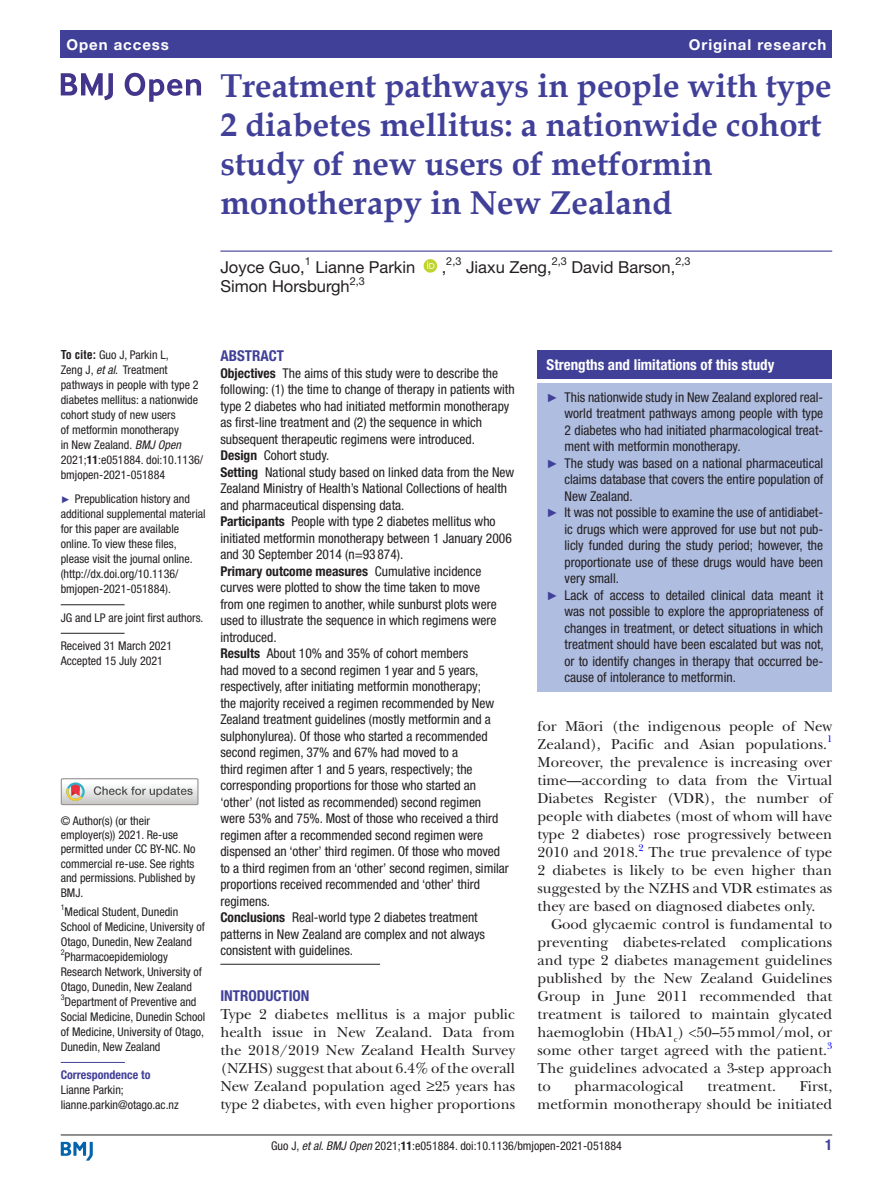
<style>
.page{position:relative;width:893px;height:1191px;background:#fff}
.page>*{position:absolute;margin:0;border:0;box-sizing:border-box;transform-origin:0 0}
.t1{font:700 33px/39px "Book Antiqua";color:#414099}
.t2{font:16.5px "Helvetica Neue LT Std";color:#231f20}
.t3{font:15px/18px "New Baskerville";color:#231f20;text-align:justify}
.t4{font:700 condensed 15px "Helvetica Neue LT Std";color:#fff}
.t5{font:700 15px "Helvetica Neue LT Std";letter-spacing:.065em;color:#fff}
.t6{font:700 condensed 15px "Helvetica Neue LT Std";color:#414099}
.t7{font:condensed 13.5px/16.5px "Helvetica Neue LT Std";color:#231f20}
.t8{font:condensed 12px/15px "Helvetica Neue LT Std";color:#231f20}
.t9{font:700 condensed 12px "Helvetica Neue LT Std";color:#414099}
.t10{font:10.95px "Helvetica Neue LT Std";color:#231f20}
.t11{font:9.9px "New Baskerville";color:#00f}
.t12{font:condensed 7.95px "Helvetica Neue LT Std";color:#231f20}
.s1{font-family:"Helvetica LT Std";font-weight:700}
.s2{font-style:italic}
.s3{font-weight:700}
.s4{font-family:"Arial";font-stretch:normal;font-size:9.75px;color:#414099}
.s5{font-family:"Arial";font-stretch:normal;font-size:12px;color:#414099}
.s6{font-family:"Times New Roman"}
</style>
<div class="page">
<hr style="left:61px;top:1134px;width:771px;height:1px;background:#231f20">
<svg style="left:61px;top:1141px;width:32px;height:19px"></svg>
<div style="left:61px;top:31px;width:771px;height:27px;background:#414099"></div>
<hr style="left:220px;top:250px;width:612px;height:2px;background:#414099">
<svg style="left:424px;top:259px;width:13px;height:14px"></svg>
<hr style="left:61px;top:604px;width:64px;height:1px;background:#231f20">
<hr style="left:61px;top:633px;width:64px;height:1px;background:#231f20">
<hr style="left:61px;top:1062px;width:64px;height:1px;background:#414099">
<svg style="left:61px;top:73px;width:52px;height:27px"></svg>
<svg style="left:125px;top:73px;width:76px;height:29px"></svg>
<div style="left:61px;top:778px;width:138px;height:27px;border:1px solid #969090"></div>
<svg style="left:61px;top:778px;width:137px;height:26px"></svg>
<hr style="left:220px;top:964px;width:160px;height:1px;background:#231f20">
<div style="left:538px;top:350px;width:294px;height:29px;background:#414099"></div>
<div style="left:538px;top:383px;width:294px;height:308px;background:#afbde1"></div>
<p class="t5" style="left:66px;top:35px;width:104px">Open access</p>
<p class="t5" style="left:689px;top:35px;width:139px">Original research</p>
<h1 class="t1" style="left:220px;top:66px;width:613px">Treatment pathways in people with type 2 diabetes mellitus: a nationwide cohort study of new users of metformin monotherapy in New Zealand</h1>
<p class="t2" style="left:220px;top:257px;width:86px">Joyce Guo,</p>
<p class="t10" style="left:305px;top:255px;width:8px">1</p>
<p class="t2" style="left:315px;top:257px;width:101px">Lianne Parkin</p>
<p class="t10" style="left:446px;top:255px;width:17px">2,3</p>
<p class="t2" style="left:466px;top:257px;width:87px">Jiaxu Zeng,</p>
<p class="t10" style="left:552px;top:255px;width:17px">2,3</p>
<p class="t2" style="left:571px;top:257px;width:105px">David Barson,</p>
<p class="t10" style="left:675px;top:255px;width:17px">2,3</p>
<p class="t2" style="left:442px;top:257px;width:6px">,</p>
<p class="t2" style="left:220px;top:276px;width:131px">Simon Horsburgh</p>
<p class="t10" style="left:350px;top:274px;width:17px">2,3</p>
<p class="t8" style="left:61px;top:347px;width:144px"><span class="s1">To cite:</span> Guo J, Parkin L,<br>Zeng J, <span class="s2">et al</span>. Treatment pathways in people with type 2 diabetes mellitus: a nationwide cohort study of new users<br>of metformin monotherapy<br>in New Zealand. <span class="s2">BMJ Open<br></span>2021;<span class="s3">11</span>:e051884. doi:10.1136/ bmjopen-2021-051884</p>
<p class="t8" style="left:61px;top:491px;width:146px"><span class="s4">►</span> Prepublication history and additional supplemental material for this paper are available online. To view these files, please visit the journal online. (http://dx.doi.org/10.1136/ bmjopen-2021-051884).</p>
<p class="t8" style="left:61px;top:610px;width:144px">JG and LP are joint first authors.</p>
<p class="t8" style="left:61px;top:638px;width:113px">Received 31 March 2021<br>Accepted 15 July 2021</p>
<p class="t8" style="left:61px;top:813px;width:136px;line-height:14.4px">© Author(s) (or their employer(s)) 2021. Re-use permitted under CC BY-NC. No commercial re-use. See rights and permissions. Published by<br>BMJ.</p>
<p class="t12" style="left:61px;top:903px;width:5px">1</p>
<p class="t8" style="left:61px;top:904px;width:146px;text-indent:4px">Medical Student, Dunedin<br>School of Medicine, University of<br>Otago, Dunedin, New Zealand</p>
<p class="t12" style="left:61px;top:948px;width:5px">2</p>
<p class="t8" style="left:61px;top:949px;width:146px;text-indent:4px">Pharmacoepidemiology<br>Research Network, University of<br>Otago, Dunedin, New Zealand<br><sup>3</sup>Department of Preventive and<br>Social Medicine, Dunedin School of Medicine, University of Otago,<br>Dunedin, New Zealand</p>
<p class="t9" style="left:61px;top:1067px;width:91px">Correspondence to</p>
<p class="t8" style="left:61px;top:1082px;width:120px">Lianne Parkin; lianne.parkin@otago.ac.nz</p>
<p class="t6" style="left:220px;top:347px;width:65px">ABSTRACT</p>
<p class="t7" style="left:220px;top:364px;width:296px"><span class="s3">Objectives</span> The aims of this study were to describe the following: (1) the time to change of therapy in patients with type 2 diabetes who had initiated metformin monotherapy as first-line treatment and (2) the sequence in which subsequent therapeutic regimens were introduced.<br><span class="s3">Design</span> Cohort study.<br><span class="s3">Setting</span> National study based on linked data from the New Zealand Ministry of Health’s National Collections of health and pharmaceutical dispensing data.<br><span class="s3">Participants</span> People with type 2 diabetes mellitus who initiated metformin monotherapy between 1 January 2006 and 30 September 2014 (n=93 874).<br><span class="s3">Primary outcome measures</span> Cumulative incidence curves were plotted to show the time taken to move<br>from one regimen to another, while sunburst plots were used to illustrate the sequence in which regimens were introduced.<br><span class="s3">Results</span> About 10% and 35% of cohort members<br>had moved to a second regimen 1 year and 5 years, respectively, after initiating metformin monotherapy;<br>the majority received a regimen recommended by New Zealand treatment guidelines (mostly metformin and a sulphonylurea). Of those who started a recommended second regimen, 37% and 67% had moved to a<br>third regimen after 1 and 5 years, respectively; the corresponding proportions for those who started an<br>‘other’ (not listed as recommended) second regimen<br>were 53% and 75%. Most of those who received a third regimen after a recommended second regimen were dispensed an ‘other’ third regimen. Of those who moved<br>to a third regimen from an ‘other’ second regimen, similar proportions received recommended and ‘other’ third regimens.<br><span class="s3">Conclusions</span> Real-world type 2 diabetes treatment patterns in New Zealand are complex and not always consistent with guidelines.</p>
<p class="t6" style="left:220px;top:987px;width:91px">INTRODUCTION</p>
<p class="t3" style="left:220px;top:1005px;width:296px">Type 2 diabetes mellitus is a major public health issue in New Zealand. Data from the 2018/2019 New Zealand Health Survey (NZHS) suggest that about 6.4% of the overall New Zealand population aged ≥25 years has type 2 diabetes, with even higher proportions</p>
<p class="t4" style="left:547px;top:356px;width:229px">Strengths and limitations of this study</p>
<p class="t7" style="left:547px;top:389px;width:278px"><span class="s5">►</span> This nationwide study in New Zealand explored real-</p>
<p class="t7" style="left:565px;top:405px;width:260px">world treatment pathways among people with type</p>
<p class="t7" style="left:565px;top:422px;width:260px">2 diabetes who had initiated pharmacological treat-</p>
<p class="t7" style="left:565px;top:438px;width:178px">ment with metformin monotherapy.</p>
<p class="t7" style="left:547px;top:455px;width:278px"><span class="s5">►</span> The study was based on a national pharmaceutical</p>
<p class="t7" style="left:565px;top:471px;width:260px">claims database that covers the entire population of</p>
<p class="t7" style="left:565px;top:488px;width:70px">New Zealand.</p>
<p class="t7" style="left:547px;top:504px;width:278px"><span class="s5">►</span> It was not possible to examine the use of antidiabet-</p>
<p class="t7" style="left:565px;top:521px;width:260px">ic drugs which were approved for use but not pub-</p>
<p class="t7" style="left:565px;top:537px;width:260px">licly funded during the study period; however, the</p>
<p class="t7" style="left:565px;top:554px;width:260px">proportionate use of these drugs would have been</p>
<p class="t7" style="left:565px;top:570px;width:56px">very small.</p>
<p class="t7" style="left:547px;top:587px;width:278px"><span class="s5">►</span> Lack of access to detailed clinical data meant it</p>
<p class="t7" style="left:565px;top:603px;width:260px">was not possible to explore the appropriateness of</p>
<p class="t7" style="left:565px;top:620px;width:260px">changes in treatment, or detect situations in which</p>
<p class="t7" style="left:565px;top:636px;width:261px">treatment should have been escalated but was not,</p>
<p class="t7" style="left:565px;top:653px;width:260px">or to identify changes in therapy that occurred be-</p>
<p class="t7" style="left:565px;top:669px;width:173px">cause of intolerance to metformin.</p>
<p class="t3" style="left:538px;top:717px;width:296px">for M<span class="s6">ā</span>ori (the indigenous people of New<br>Zealand), Pacific and Asian populations.</p>
<p class="t11" style="left:827px;top:733px;width:7px">1</p>
<p class="t3" style="left:538px;top:753px;width:296px">Moreover, the prevalence is increasing over time—according to data from the Virtual Diabetes Register (VDR), the number of people with diabetes (most of whom will have type 2 diabetes) rose progressively between 2010 and 2018.</p>
<p class="t11" style="left:638px;top:841px;width:7px">2</p>
<p class="t3" style="left:538px;top:843px;width:296px;text-indent:111px">The true prevalence of type 2 diabetes is likely to be even higher than suggested by the NZHS and VDR estimates as they are based on diagnosed diabetes only.</p>
<p class="t3" style="left:538px;top:915px;width:296px;text-indent:14px">Good glycaemic control is fundamental to preventing diabetes-related complications and type 2 diabetes management guidelines published by the New Zealand Guidelines Group in June 2011 recommended that treatment is tailored to maintain glycated haemoglobin (HbA1<sub>c</sub>) &lt;50–55mmol/mol, or some other target agreed with the patient.</p>
<p class="t11" style="left:827px;top:1039px;width:7px">3</p>
<p class="t3" style="left:538px;top:1059px;width:296px">The guidelines advocated a 3-step approach to</p>
<p class="t3" style="left:575px;top:1077px;width:111px">pharmacological</p>
<p class="t3" style="left:708px;top:1077px;width:70px">treatment.</p>
<p class="t3" style="left:538px;top:1077px;width:296px;text-align:right">First,<br>metformin monotherapy should be initiated</p>
<p class="t8" style="left:271px;top:1137px;width:352px">Guo J, <span class="s2">et al</span>. <span class="s2">BMJ Open</span> 2021;<span class="s3">11</span>:e051884. doi:10.1136/bmjopen-2021-051884</p>
<p class="t6" style="left:825px;top:1135px;width:9px">1</p>
</div>
